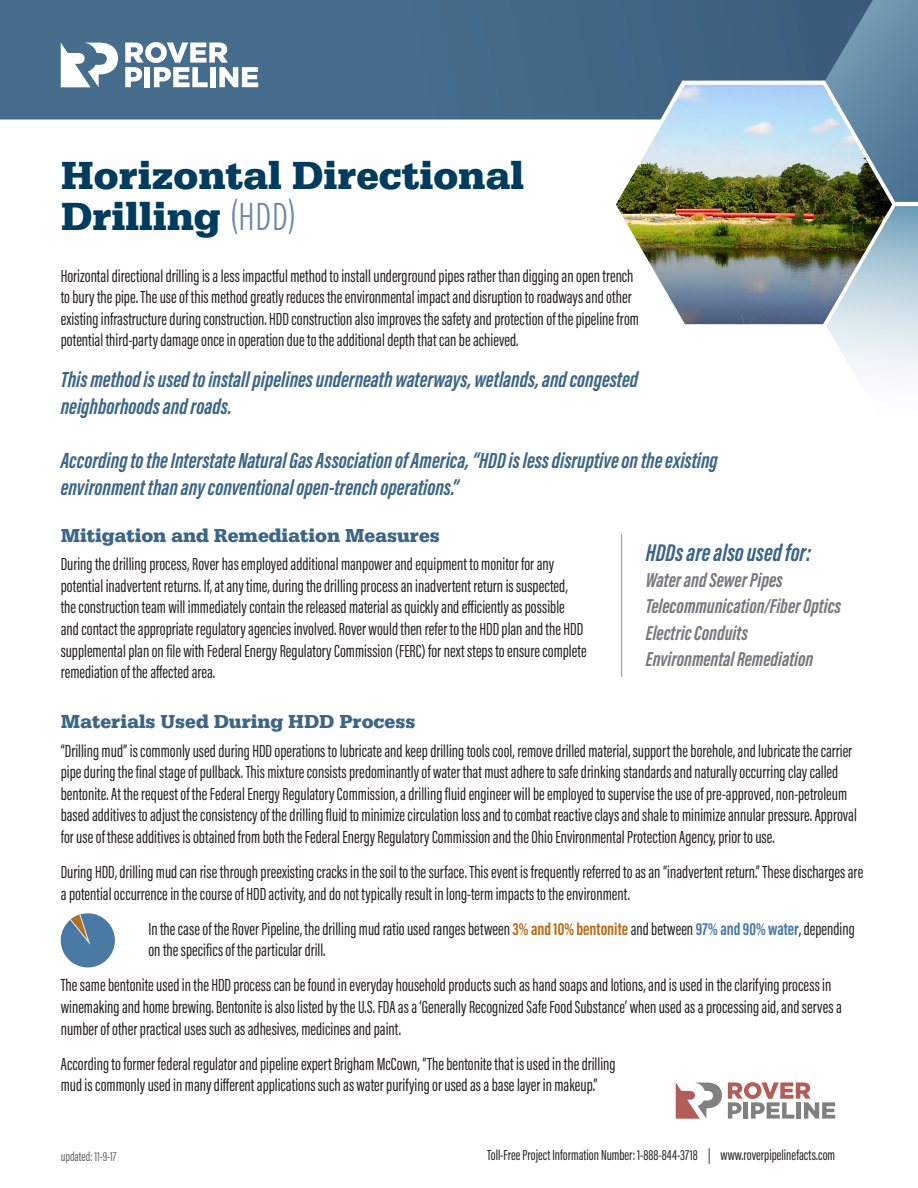
<style>
.page{position:relative;width:918px;height:1188px;background:#fff}
.page>*{position:absolute;margin:0;border:0;box-sizing:border-box;transform-origin:0 0}
.t1{font:700 40.65px/40.7px "Serifa";color:#003c5e}
.t2{font:italic 700 24.9px "Acumin Pro Extra Cond";color:#3d6686}
.t3{font:italic 700 22.5px/27px "Acumin Pro Extra Cond";color:#3d6686}
.t4{font:italic 700 20.7px "Acumin Pro Extra Cond";color:#76787b}
.t5{font:700 19.5px "Serifa";color:#3d6686}
.Body{font:18px/21.6px "Acumin Pro Extra Cond";color:#231f20}
.t6{font:15px "Acumin Pro Extra Cond";color:#231f20}
.t7{font:13.5px "Acumin Pro Extra Cond";color:#636366}
.s1{font-family:"Proxima Nova Ex Cn";font-weight:300;color:#6c89a6}
.s2{font-weight:700;color:#b56e1a}
.s3{font-weight:700;color:#4a7aa3}
</style>
<div class="page">
<svg style="left:0;top:0;width:825px;height:119px;fill:#466d8c"></svg>
<img style="left:616px;top:85px;width:209px;height:239px">
<svg style="left:825px;top:0;width:93px;height:380px"></svg>
<svg style="left:61px;top:43px;width:57px;height:44px"></svg>
<svg style="left:125px;top:42px;width:133px;height:45px"></svg>
<hr style="left:621px;top:534px;width:1px;height:143px;background:#9d9fa2">
<svg style="left:676px;top:1083px;width:46px;height:36px"></svg>
<svg style="left:728px;top:1082px;width:107px;height:37px"></svg>
<svg style="left:61px;top:913px;width:54px;height:55px"></svg>
<p class="t1" style="left:61px;top:155px;width:465px">Horizontal Directional<br>Drilling <span class="s1">(HDD)</span></p>
<p class="Body" style="left:61px;top:265px;width:580px">Horizontal directional drilling is a less impactful method to install underground pipes rather than digging an open trench to bury the pipe. The use of this method greatly reduces the environmental impact and disruption to roadways and other existing infrastructure during construction. HDD construction also improves the safety and protection of the pipeline from potential third-party damage once in operation due to the additional depth that can be achieved.</p>
<p class="t3" style="left:61px;top:366px;width:579px">This method is used to install pipelines underneath waterways, wetlands, and congested neighborhoods and roads.</p>
<p class="t3" style="left:61px;top:447px;width:659px">According to the Interstate Natural Gas Association of America, “HDD is less disruptive on the existing environment than any conventional open-trench operations.”</p>
<p class="t5" style="left:61px;top:524px;width:381px">Mitigation and Remediation Measures</p>
<p class="Body" style="left:61px;top:553px;width:528px">During the drilling process, Rover has employed additional manpower and equipment to monitor for any potential inadvertent returns. If, at any time, during the drilling process an inadvertent return is suspected, the construction team will immediately contain the released material as quickly and efficiently as possible and contact the appropriate regulatory agencies involved. Rover would then refer to the HDD plan and the HDD supplemental plan on file with Federal Energy Regulatory Commission (FERC) for next steps to ensure complete remediation of the affected area.</p>
<p class="t5" style="left:61px;top:710px;width:356px">Materials Used During HDD Process</p>
<p class="Body" style="left:61px;top:740px;width:798px">“Drilling mud” is commonly used during HDD operations to lubricate and keep drilling tools cool, remove drilled material, support the borehole, and lubricate the carrier pipe during the final stage of pullback. This mixture consists predominantly of water that must adhere to safe drinking standards and naturally occurring clay called bentonite. At the request of the Federal Energy Regulatory Commission, a drilling fluid engineer will be employed to supervise the use of pre-approved, non-petroleum based additives to adjust the consistency of the drilling fluid to minimize circulation loss and to combat reactive clays and shale to minimize annular pressure. Approval for use of these additives is obtained from both the Federal Energy Regulatory Commission and the Ohio Environmental Protection Agency, prior to use.</p>
<p class="Body" style="left:61px;top:861px;width:804px">During HDD, drilling mud can rise through preexisting cracks in the soil to the surface. This event is frequently referred to as an “inadvertent return.” These discharges are a potential occurrence in the course of HDD activity, and do not typically result in long-term impacts to the environment.</p>
<p class="Body" style="left:148px;top:918px;width:708px">In the case of the Rover Pipeline, the drilling mud ratio used ranges between <span class="s2">3% and 10% bentonite</span> and between <span class="s3">97% and 90% water</span>, depending on the specifics of the particular drill.</p>
<p class="Body" style="left:61px;top:975px;width:783px">The same bentonite used in the HDD process can be found in everyday household products such as hand soaps and lotions, and is used in the clarifying process in winemaking and home brewing. Bentonite is also listed by the U.S. FDA as a ‘Generally Recognized Safe Food Substance’ when used as a processing aid, and serves a number of other practical uses such as adhesives, medicines and paint.</p>
<p class="Body" style="left:61px;top:1053px;width:556px">According to former federal regulator and pipeline expert Brigham McCown, “The bentonite that is used in the drilling mud is commonly used in many different applications such as water purifying or used as a base layer in makeup.”</p>
<p class="t2" style="left:646px;top:537px;width:167px">HDDs are also used for:</p>
<p class="t4" style="left:646px;top:567px;width:138px">Water and Sewer Pipes</p>
<p class="t4" style="left:646px;top:594px;width:197px">Telecommunication/Fiber Optics</p>
<p class="t4" style="left:646px;top:620px;width:103px">Electric Conduits</p>
<p class="t4" style="left:646px;top:646px;width:169px">Environmental Remediation</p>
<p class="t7" style="left:61px;top:1148px;width:57px">updated: 11-9-17</p>
<p class="t6" style="left:487px;top:1146px;width:349px">Toll-Free Project Information Number: 1-888-844-3718 | www.roverpipelinefacts.com</p>
</div>
